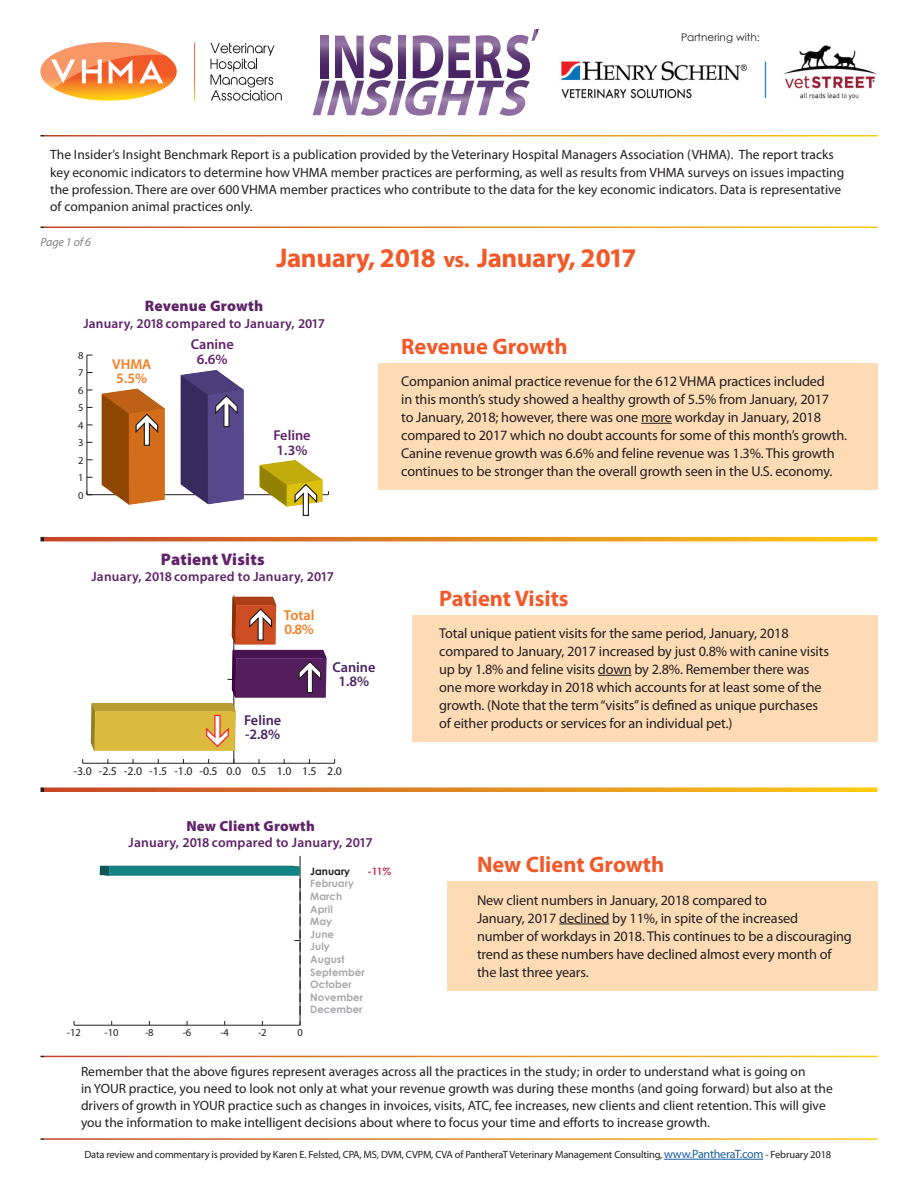
<style>
.page{position:relative;width:918px;height:1188px;background:#fff}
.page>*{position:absolute;margin:0;border:0;box-sizing:border-box;transform-origin:0 0}
.t1{font:700 27px "Myriad Pro";letter-spacing:-.015em;color:#f15929}
.t2{font:700 22.5px "Myriad Pro";color:#f15929}
.t3{font:900 16.8px "Myriad Pro";letter-spacing:.015em;color:#5f2468}
.t4{font:900 15.3px "Myriad Pro";letter-spacing:.015em;color:#5f2468}
.t5{font:900 14.7px "Myriad Pro";letter-spacing:.015em;color:#5f2468}
.t6{font:600 14.4px/14.4px "Myriad Pro";color:#482364;text-align:center}
.t7{font:600 14.4px/14.4px "Myriad Pro";color:#5f2468;text-align:center}
.t8{font:600 14.4px/14.4px "Myriad Pro";color:#f47d21}
.t9{font:14.25px/18px "Myriad Pro";letter-spacing:-.01em;color:#231f20}
.t10{font:600 13.65px "Myriad Pro";letter-spacing:.015em;color:#5f2468}
.t11{font:13.5px/17.2px "Myriad Pro";color:#231f20}
.t12{font:600 13.5px "Myriad Pro";letter-spacing:.015em;color:#5f2468}
.t13{font:italic 12px "Myriad Pro";letter-spacing:-.01em;color:#808285}
.t14{font:11.85px "Myriad Pro";color:#231f20}
.t15{font:10.65px "Myriad Pro";color:#231f20}
.t16{font:10.5px "Myriad Pro";letter-spacing:-.015em;color:#231f20}
.t17{font:10.5px "Century Gothic";color:#231f20}
.t18{font:700 10.2px/12.6px "Century Gothic";color:#a8a9ad}
.t19{font:700 10.2px "Century Gothic";color:#231f20}
.t20{font:700 10.2px "Century Gothic";color:#cd3267}
.s1{font-size:22.5px}
.s2{font-size:12px;color:#175d9e}
</style>
<div class="page">
<hr style="left:664px;top:1159px;width:99px;height:1px;background:#175d9e">
<div style="left:378px;top:363px;width:500px;height:127px;background:#fddbb5"></div>
<hr style="left:641px;top:423px;width:31px;height:1px;background:#231f20">
<div style="left:412px;top:616px;width:466px;height:126px;background:#fddbb5"></div>
<hr style="left:598px;top:675px;width:34px;height:1px;background:#231f20">
<div style="left:447px;top:881px;width:431px;height:110px;background:#fddbb5"></div>
<hr style="left:559px;top:924px;width:50px;height:1px;background:#231f20">
<svg style="left:40px;top:537px;width:838px;height:4px;background:#df8721"></svg>
<svg style="left:40px;top:787px;width:838px;height:5px;background:#e29337"></svg>
<svg style="left:313px;top:29px;width:226px;height:87px"></svg>
<svg style="left:40px;top:42px;width:137px;height:59px"></svg>
<svg style="left:210px;top:43px;width:72px;height:58px"></svg>
<svg style="left:194px;top:43px;width:1px;height:58px"></svg>
<img style="left:559px;top:45px;width:318px;height:55px">
<hr style="left:83px;top:763px;width:252px;height:1px;background:#231f20">
<hr style="left:233px;top:596px;width:1px;height:167px;background:#231f20">
<svg style="left:91px;top:597px;width:236px;height:154px"></svg>
<hr style="left:74px;top:1025px;width:226px;height:1px;background:#231f20">
<hr style="left:300px;top:856px;width:1px;height:169px;background:#231f20">
<svg style="left:100px;top:866px;width:201px;height:149px"></svg>
<hr style="left:87px;top:494px;width:241px;height:1px;background:#231f20">
<hr style="left:87px;top:355px;width:1px;height:140px;background:#231f20">
<svg style="left:181px;top:370px;width:63px;height:134px;background:#5b4f83"></svg>
<svg style="left:102px;top:389px;width:63px;height:116px;background:#bb6e2d"></svg>
<svg style="left:260px;top:460px;width:69px;height:56px"></svg>
<p class="t17" style="left:681px;top:31px;width:80px">Partnering with:</p>
<p class="t11" style="left:50px;top:146px;width:796px">The Insider’s Insight Benchmark Report is a publication provided by the Veterinary Hospital Managers Association (VHMA). The report tracks key economic indicators to determine how VHMA member practices are performing, as well as results from VHMA surveys on issues impacting the profession. There are over 600 VHMA member practices who contribute to the data for the key economic indicators. Data is representative of companion animal practices only.</p>
<h1 class="t1" style="left:277px;top:240px;width:361px">January, 2018 <span class="s1">vs.</span> January, 2017</h1>
<p class="t13" style="left:40px;top:235px;width:52px">Page 1 of 6</p>
<p class="t4" style="left:145px;top:296px;width:120px">Revenue Growth</p>
<p class="t12" style="left:83px;top:314px;width:243px">January, 2018 compared to January, 2017</p>
<p class="t16" style="left:78px;top:349px;width:7px">8</p>
<p class="t16" style="left:78px;top:366px;width:7px">7</p>
<p class="t16" style="left:78px;top:384px;width:7px">6</p>
<p class="t16" style="left:78px;top:401px;width:7px">5</p>
<p class="t16" style="left:78px;top:419px;width:7px">4</p>
<p class="t16" style="left:78px;top:436px;width:7px">3</p>
<p class="t16" style="left:78px;top:454px;width:7px">2</p>
<p class="t16" style="left:78px;top:471px;width:7px">1</p>
<p class="t16" style="left:78px;top:489px;width:7px">0</p>
<p class="t8" style="left:112px;top:356px;width:41px">VHMA<br>5.5%</p>
<p class="t7" style="left:191px;top:337px;width:45px">Canine<br>6.6%</p>
<p class="t7" style="left:273px;top:428px;width:39px;text-align:left">Feline<br>1.3%</p>
<h2 class="t2" style="left:401px;top:332px;width:168px">Revenue Growth</h2>
<p class="t9" style="left:401px;top:372px;width:448px">Companion animal practice revenue for the 612 VHMA practices included<br>in this month’s study showed a healthy growth of 5.5% from January, 2017<br>to January, 2018; however, there was one more workday in January, 2018 compared to 2017 which no doubt accounts for some of this month’s growth.<br>Canine revenue growth was 6.6% and feline revenue was 1.3%. This growth continues to be stronger than the overall growth seen in the U.S. economy.</p>
<p class="t3" style="left:161px;top:548px;width:105px">Patient Visits</p>
<p class="t12" style="left:92px;top:568px;width:244px">January, 2018 compared to January, 2017</p>
<p class="t8" style="left:284px;top:607px;width:32px">Total<br>0.8%</p>
<p class="t6" style="left:244px;top:713px;width:39px;text-align:left">Feline -2.8%</p>
<p class="t6" style="left:332px;top:659px;width:45px">Canine<br>1.8%</p>
<p class="t14" style="left:74px;top:763px;width:270px">-3.0 -2.5 -2.0 -1.5 -1.0 -0.5 0.0 0.5 1.0 1.5 2.0</p>
<p class="t5" style="left:186px;top:816px;width:130px">New Client Growth</p>
<p class="t10" style="left:129px;top:834px;width:246px">January, 2018 compared to January, 2017</p>
<p class="t19" style="left:310px;top:865px;width:41px">January</p>
<p class="t20" style="left:367px;top:865px;width:26px">-11%</p>
<p class="t18" style="left:310px;top:877px;width:56px">February<br>March<br>April<br>May<br>June<br>July<br>August<br>September<br>October<br>November<br>December</p>
<p class="t15" style="left:67px;top:1026px;width:16px">-12</p>
<p class="t15" style="left:105px;top:1026px;width:16px">-10</p>
<p class="t15" style="left:145px;top:1026px;width:10px">-8</p>
<p class="t15" style="left:183px;top:1026px;width:10px">-6</p>
<p class="t15" style="left:220px;top:1026px;width:10px">-4</p>
<p class="t15" style="left:258px;top:1026px;width:10px">-2</p>
<p class="t15" style="left:297px;top:1026px;width:7px">0</p>
<h2 class="t2" style="left:439px;top:584px;width:131px">Patient Visits</h2>
<p class="t9" style="left:439px;top:624px;width:391px">Total unique patient visits for the same period, January, 2018 compared to January, 2017 increased by just 0.8% with canine visits up by 1.8% and feline visits down by 2.8%. Remember there was one more workday in 2018 which accounts for at least some of the growth. (Note that the term “visits” is defined as unique purchases of either products or services for an individual pet.)</p>
<h2 class="t2" style="left:477px;top:850px;width:189px">New Client Growth</h2>
<p class="t9" style="left:477px;top:891px;width:376px">New client numbers in January, 2018 compared to<br>January, 2017 declined by 11%, in spite of the increased<br>number of workdays in 2018. This continues to be a discouraging trend as these numbers have declined almost every month of the last three years.</p>
<p class="t11" style="left:81px;top:1062px;width:753px">Remember that the above figures represent averages across all the practices in the study; in order to understand what is going on<br>in YOUR practice, you need to look not only at what your revenue growth was during these months (and going forward) but also at the drivers of growth in YOUR practice such as changes in invoices, visits, ATC, fee increases, new clients and client retention. This will give you the information to make intelligent decisions about where to focus your time and efforts to increase growth.</p>
<p class="t16" style="left:84px;top:1148px;width:749px">Data review and commentary is provided by Karen E. Felsted, CPA, MS, DVM, CVPM, CVA of PantheraT Veterinary Management Consulting, <span class="s2">www.PantheraT.com</span> - February 2018</p>
</div>
